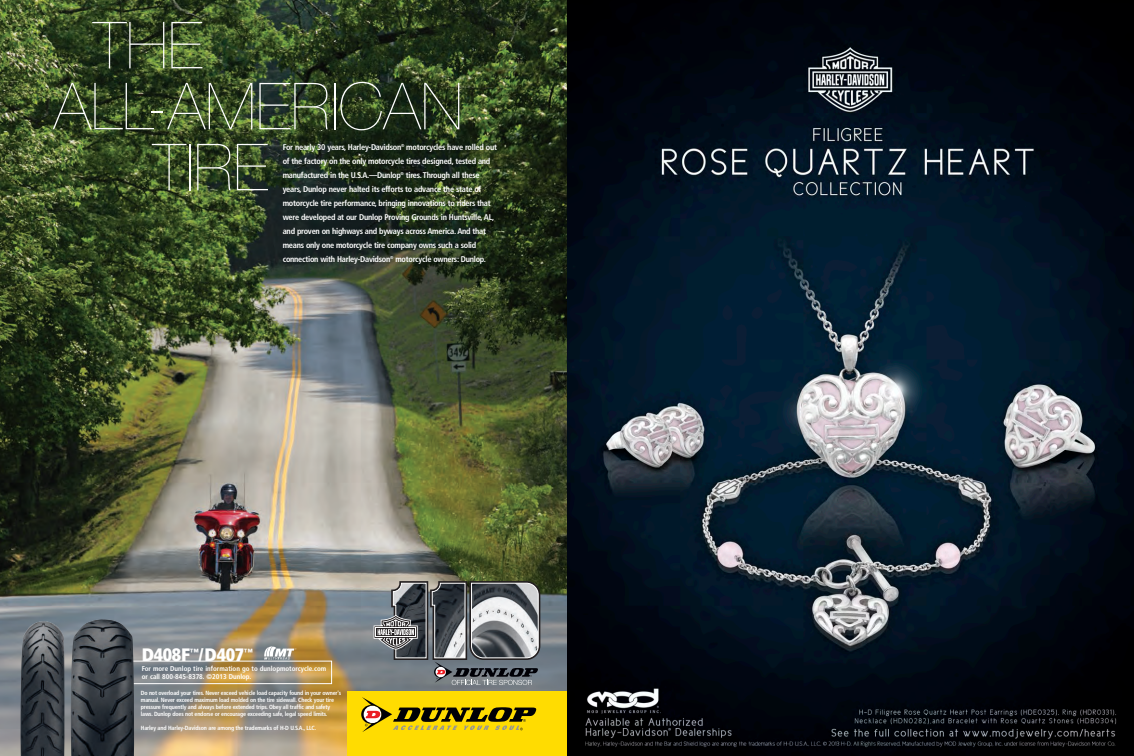
<style>
.page{position:relative;width:1134px;height:756px;background:#fff}
.page>*{position:absolute;margin:0;border:0;box-sizing:border-box;transform-origin:0 0}
.t1{font:200 65px "Helvetica Neue";color:#fff}
.t2{font:900 condensed 18px "Frutiger";letter-spacing:-.015em;color:#fff}
.t3{font:700 condensed 8.3px/14px "Frutiger";letter-spacing:-.03em;color:#fff}
.t4{font:700 condensed 7px/8px "Frutiger";color:#fff}
.t5{font:700 condensed 6px/7px "Frutiger";letter-spacing:-.03em;color:#fff}
</style>
<div class="page">
<img style="left:0;top:0;width:1134px;height:756px">
<div style="left:347px;top:691px;width:220px;height:65px;background:#ffdc01"></div>
<svg style="left:361px;top:697px;width:175px;height:35px"></svg>
<div style="left:104px;top:661px;width:228px;height:23px;border:1px solid #fff"></div>
<img style="left:21px;top:621px;width:43px;height:135px">
<img style="left:71px;top:619px;width:63px;height:137px">
<svg style="left:264px;top:646px;width:32px;height:14px"></svg>
<svg style="left:374px;top:581px;width:166px;height:104px;background:#74787c"></svg>
<p class="t1" style="left:93px;top:8px;width:111px">THE</p>
<p class="t1" style="left:53px;top:69px;width:411px">ALL-AMERICAN</p>
<p class="t1" style="left:153px;top:130px;width:117px">TIRE</p>
<p class="t3" style="left:283px;top:140px;width:216px">For nearly 30 years, Harley-Davidson<sup>®</sup> motorcycles have rolled out of the factory on the only motorcycle tires designed, tested and manufactured in the U.S.A.—Dunlop<sup>®</sup> tires. Through all these years, Dunlop never halted its efforts to advance the state of motorcycle tire performance, bringing innovations to riders that were developed at our Dunlop Proving Grounds in Huntsville, AL, and proven on highways and byways across America. And that means only one motorcycle tire company owns such a solid connection with Harley-Davidson<sup>®</sup> motorcycle owners: Dunlop.</p>
<p class="t2" style="left:142px;top:644px;width:113px">D408F<sup>™</sup>/D407<sup>™</sup></p>
<p class="t4" style="left:142px;top:664px;width:186px">For more Dunlop tire information go to dunlopmotorcycle.com or call 800-845-8378. ©2013 Dunlop.</p>
<p class="t5" style="left:141px;top:689px;width:202px">Do not overload your tires. Never exceed vehicle load capacity found in your owner's manual. Never exceed maximum load molded on the tire sidewall. Check your tire pressure frequently and always before extended trips. Obey all traffic and safety laws. Dunlop does not endorse or encourage exceeding safe, legal speed limits.</p>
<p class="t5" style="left:141px;top:724px;width:177px">Harley and Harley-Davidson are among the trademarks of H-D U.S.A., LLC.</p>
</div>
